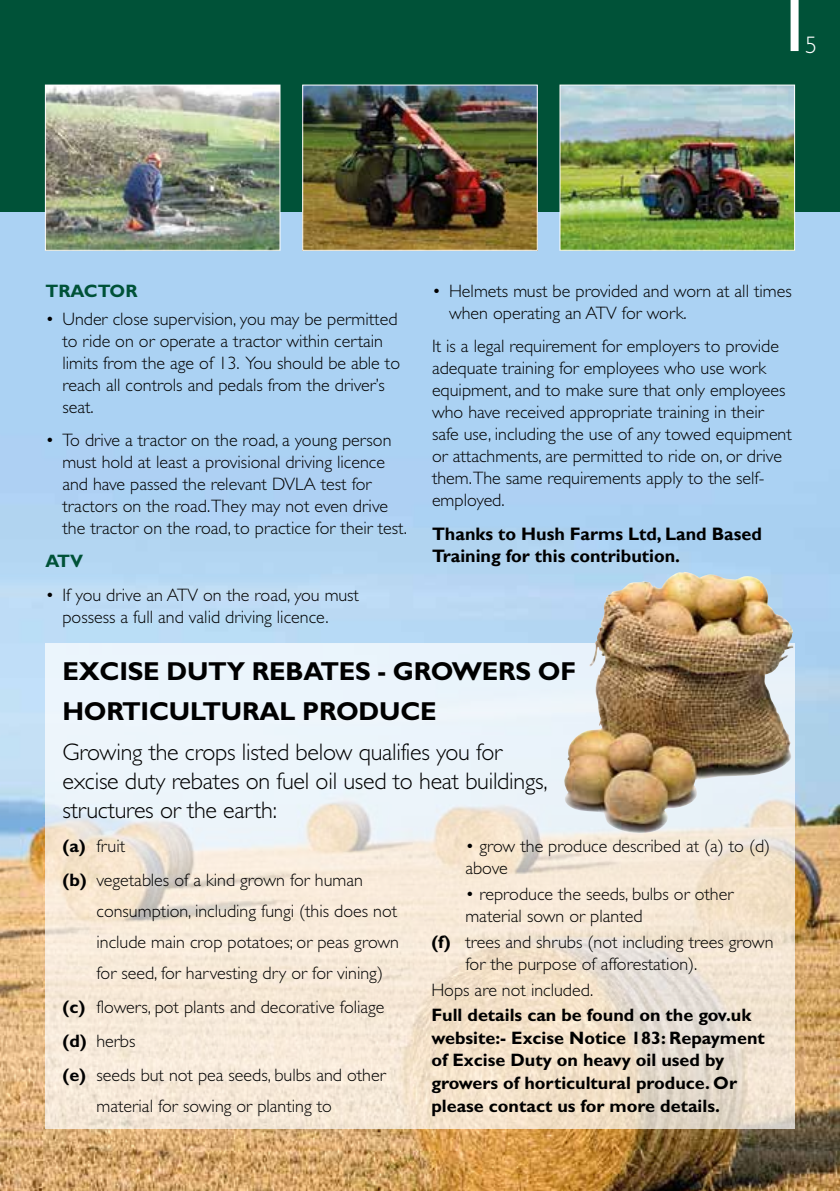
<style>
.page{position:relative;width:840px;height:1191px;background:#fff}
.page>*{position:absolute;margin:0;border:0;box-sizing:border-box;transform-origin:0 0}
.t1{font:700 26px/40.6px "Gill Sans";letter-spacing:-.01em;color:#000}
.t2{font:300 24px/28.6px "Gill Sans";letter-spacing:-.01em;color:#000}
.t3{font:300 24px "Gill Sans";color:#fff}
.t4{font:300 18px/22px "Gill Sans";color:#000}
.t5{font:700 18px/22.6px "Gill Sans";color:#000}
.t6{font:700 18px/22px "Gill Sans";color:#000}
.t7{font:700 18px "Gill Sans";color:#005238}
.s1{font-weight:700}
</style>
<div class="page">
<img style="left:0;top:211px;width:839px;height:980px">
<div style="left:0;top:0;width:839px;height:211px;background:#005238"></div>
<div style="left:790px;top:0;width:8px;height:51px;background:#fff"></div>
<img style="left:47px;top:87px;width:231px;height:162px">
<div style="left:45px;top:85px;width:235px;height:166px;border:1px solid #fff"></div>
<img style="left:304px;top:87px;width:231px;height:162px">
<div style="left:302px;top:85px;width:235px;height:166px;border:1px solid #fff"></div>
<img style="left:561px;top:87px;width:231px;height:162px">
<div style="left:559px;top:85px;width:235px;height:166px;border:1px solid #fff"></div>
<svg style="left:45px;top:643px;width:749px;height:486px"></svg>
<img style="left:562px;top:572px;width:232px;height:264px">
<h2 class="t3" style="left:804px;top:31px;width:13px">5</h2>
<p class="t7" style="left:45px;top:280px;width:94px">TRACTOR</p>
<p class="t4" style="left:62px;top:308px;width:339px;text-indent:-17px">• Under close supervision, you may be permitted to ride on or operate a tractor within certain limits from the age of 13. You should be able to reach all controls and pedals from the driver’s seat.</p>
<p class="t4" style="left:62px;top:429px;width:346px;text-indent:-17px">• To drive a tractor on the road, a young person must hold at least a provisional driving licence and have passed the relevant DVLA test for tractors on the road.They may not even drive the tractor on the road, to practice for their test.</p>
<p class="t7" style="left:45px;top:551px;width:39px">ATV</p>
<p class="t4" style="left:62px;top:584px;width:298px;text-indent:-17px">• If you drive an ATV on the road, you must possess a full and valid driving licence.</p>
<p class="t4" style="left:449px;top:280px;width:344px;text-indent:-17px">• Helmets must be provided and worn at all times when operating an ATV for work.</p>
<p class="t4" style="left:432px;top:335px;width:361px">It is a legal requirement for employers to provide adequate training for employees who use work equipment, and to make sure that only employees who have received appropriate training in their safe use, including the use of any towed equipment or attachments, are permitted to ride on, or drive them.The same requirements apply to the self&shy;employed.</p>
<p class="t6" style="left:432px;top:523px;width:331px">Thanks to Hush Farms Ltd, Land Based<br>Training for this contribution.</p>
<h1 class="t1" style="left:62px;top:650px;width:515px">EXCISE DUTY REBATES - GROWERS OF<br>HORTICULTURAL PRODUCE</h1>
<h2 class="t2" style="left:62px;top:738px;width:486px">Growing the crops listed below qualifies you for excise duty rebates on fuel oil used to heat buildings, structures or the earth:</h2>
<p class="t4" style="left:62px;top:828px;width:302px;line-height:34px"><span class="s1">(a)</span> fruit<br><span class="s1">(b)</span> vegetables of a kind grown for human</p>
<p class="t4" style="left:96px;top:895px;width:304px;line-height:31.2px;text-align:justify">consumption, including fungi (this does not include main crop potatoes; or peas grown for seed, for harvesting dry or for vining)</p>
<p class="t4" style="left:62px;top:990px;width:324px;line-height:34px"><span class="s1">(c)</span> flowers, pot plants and decorative foliage <span class="s1">(d)</span> herbs<br><span class="s1">(e)</span> seeds but not pea seeds, bulbs and other</p>
<p class="t4" style="left:96px;top:1095px;width:237px">material for sowing or planting to</p>
<p class="t4" style="left:465px;top:834px;width:306px;line-height:22.6px">• grow the produce described at (a) to (d) above</p>
<p class="t4" style="left:465px;top:882px;width:269px;line-height:22.6px">• reproduce the seeds, bulbs or other material sown or planted</p>
<p class="t4" style="left:465px;top:930px;width:309px;line-height:22.6px;text-indent:-34px"><span class="s1">(f)</span> trees and shrubs (not including trees grown for the purpose of afforestation).</p>
<p class="t4" style="left:431px;top:979px;width:163px">Hops are not included.</p>
<p class="t5" style="left:431px;top:1003px;width:335px">Full details can be found on the gov.uk website:- Excise Notice 183: Repayment of Excise Duty on heavy oil used by growers of horticultural produce. Or please contact us for more details.</p>
</div>
